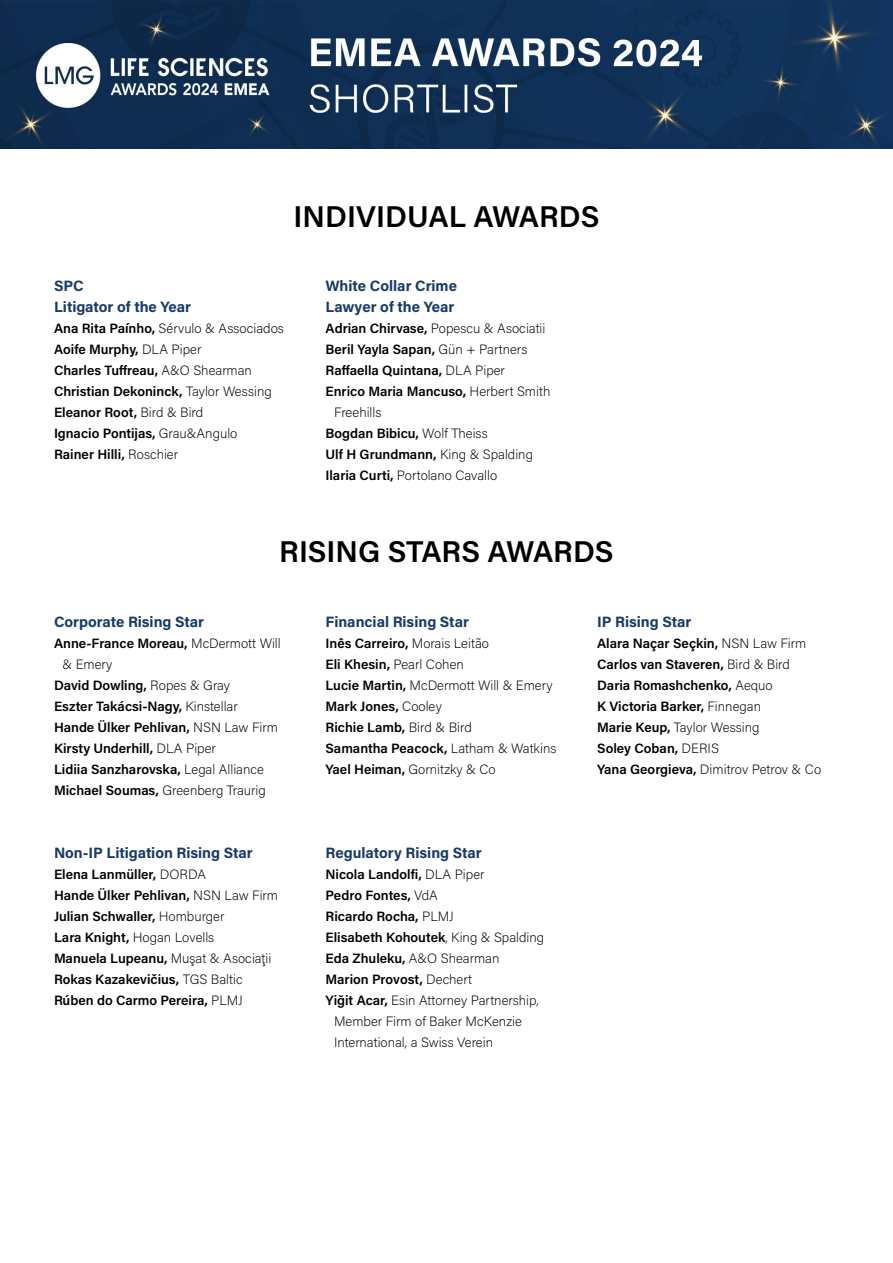
<style>
.page{position:relative;width:893px;height:1263px;background:#fff}
.page>*{position:absolute;margin:0;border:0;box-sizing:border-box;transform-origin:0 0}
.t1{font:600 30px "Acumin Pro";color:#000}
.t2{font:700 15px/21px "Acumin Pro";color:#183a67}
.t3{font:600 13.5px/21px "Acumin Pro";color:#000}
.t4{font:200 13.5px "Acumin Pro";color:#000}
.s1{font-weight:200}
.s2{font-weight:600}
</style>
<div class="page">
<img style="left:0;top:0;width:893px;height:149px">
<h1 class="t1" style="left:293px;top:196px;width:307px">INDIVIDUAL AWARDS</h1>
<p class="t2" style="left:54px;top:274px;width:139px">SPC<br>Litigator of the Year</p>
<p class="t3" style="left:54px;top:317px;width:231px">Ana Rita Paínho, <span class="s1">Sérvulo &amp; Associados<br></span>Aoife Murphy, <span class="s1">DLA Piper<br></span>Charles Tuffreau, <span class="s1">A&amp;O Shearman<br></span>Christian Dekoninck, <span class="s1">Taylor Wessing<br></span>Eleanor Root, <span class="s1">Bird &amp; Bird<br></span>Ignacio Pontijas, <span class="s1">Grau&amp;Angulo<br></span>Rainer Hilli, <span class="s1">Roschier</span></p>
<p class="t2" style="left:326px;top:274px;width:133px">White Collar Crime<br>Lawyer of the Year</p>
<p class="t4" style="left:326px;top:319px;width:221px"><span class="s2">Adrian Chirvase,</span> Popescu &amp; Asociatii</p>
<p class="t3" style="left:326px;top:338px;width:203px">Beril Yayla Sapan, <span class="s1">Gün + Partners</span></p>
<p class="t3" style="left:326px;top:359px;width:181px">Raffaella Quintana, <span class="s1">DLA Piper</span></p>
<p class="t3" style="left:326px;top:380px;width:226px">Enrico Maria Mancuso, <span class="s1">Herbert Smith</span></p>
<p class="t4" style="left:334px;top:403px;width:49px">Freehills</p>
<p class="t3" style="left:326px;top:422px;width:164px">Bogdan Bibicu, <span class="s1">Wolf Theiss</span></p>
<p class="t3" style="left:326px;top:443px;width:209px">Ulf H Grundmann, <span class="s1">King &amp; Spalding</span></p>
<p class="t4" style="left:326px;top:466px;width:173px"><span class="s2">Ilaria Curti,</span> Portolano Cavallo</p>
<h1 class="t1" style="left:279px;top:531px;width:336px">RISING STARS AWARDS</h1>
<p class="t2" style="left:54px;top:610px;width:152px">Corporate Rising Star</p>
<p class="t3" style="left:54px;top:632px;width:228px">Anne-France Moreau, <span class="s1">McDermott Will</span></p>
<p class="t4" style="left:63px;top:655px;width:51px">&amp; Emery</p>
<p class="t3" style="left:54px;top:674px;width:178px">David Dowling, <span class="s1">Ropes &amp; Gray</span></p>
<p class="t3" style="left:54px;top:695px;width:185px">Eszter Takácsi-Nagy, <span class="s1">Kinstellar</span></p>
<p class="t3" style="left:54px;top:716px;width:225px">Hande Ülker Pehlivan, <span class="s1">NSN Law Firm</span></p>
<p class="t3" style="left:54px;top:737px;width:163px">Kirsty Underhill, <span class="s1">DLA Piper</span></p>
<p class="t3" style="left:54px;top:758px;width:211px">Lidiia Sanzharovska, <span class="s1">Legal Alliance</span></p>
<p class="t4" style="left:54px;top:781px;width:213px"><span class="s2">Michael Soumas,</span> Greenberg Traurig</p>
<p class="t2" style="left:54px;top:841px;width:200px">Non-IP Litigation Rising Star</p>
<p class="t3" style="left:54px;top:863px;width:226px">Elena Lanmüller, <span class="s1">DORDA<br></span>Hande Ülker Pehlivan, <span class="s1">NSN Law Firm<br></span>Julian Schwaller, <span class="s1">Homburger<br></span>Lara Knight, <span class="s1">Hogan Lovells<br></span>Manuela Lupeanu, <span class="s1">Muşat &amp; Asociaţii<br></span>Rokas Kazakevičius, <span class="s1">TGS Baltic<br></span>Rúben do Carmo Pereira, <span class="s1">PLMJ</span></p>
<p class="t2" style="left:326px;top:610px;width:145px">Financial Rising Star</p>
<p class="t3" style="left:326px;top:632px;width:232px">Inês Carreiro, <span class="s1">Morais Leitão<br></span>Eli Khesin, <span class="s1">Pearl Cohen<br></span>Lucie Martin, <span class="s1">McDermott Will &amp; Emery<br></span>Mark Jones, <span class="s1">Cooley<br></span>Richie Lamb, <span class="s1">Bird &amp; Bird<br></span>Samantha Peacock, <span class="s1">Latham &amp; Watkins<br></span>Yael Heiman, <span class="s1">Gornitzky &amp; Co</span></p>
<p class="t2" style="left:326px;top:841px;width:158px">Regulatory Rising Star</p>
<p class="t3" style="left:326px;top:863px;width:160px">Nicola Landolfi, <span class="s1">DLA Piper</span></p>
<p class="t3" style="left:326px;top:884px;width:114px">Pedro Fontes, <span class="s1">VdA</span></p>
<p class="t3" style="left:326px;top:905px;width:130px">Ricardo Rocha, <span class="s1">PLMJ</span></p>
<p class="t3" style="left:326px;top:926px;width:220px">Elisabeth Kohoutek<span class="s1">, King &amp; Spalding</span></p>
<p class="t3" style="left:326px;top:947px;width:175px">Eda Zhuleku, <span class="s1">A&amp;O Shearman</span></p>
<p class="t3" style="left:326px;top:968px;width:148px">Marion Provost, <span class="s1">Dechert</span></p>
<p class="t4" style="left:326px;top:991px;width:215px"><span class="s2">Yiğit Acar,</span> Esin Attorney Partnership,</p>
<p class="t4" style="left:334px;top:1012px;width:189px">Member Firm of Baker McKenzie</p>
<p class="t4" style="left:334px;top:1033px;width:161px">International, a Swiss Verein</p>
<p class="t2" style="left:597px;top:610px;width:96px">IP Rising Star</p>
<p class="t3" style="left:597px;top:632px;width:225px">Alara Naçar Seçkin, <span class="s1">NSN Law Firm<br></span>Carlos van Staveren, <span class="s1">Bird &amp; Bird<br></span>Daria Romashchenko, <span class="s1">Aequo<br></span>K Victoria Barker, <span class="s1">Finnegan<br></span>Marie Keup, <span class="s1">Taylor Wessing<br></span>Soley Coban, <span class="s1">DERIS<br></span>Yana Georgieva, <span class="s1">Dimitrov Petrov &amp; Co</span></p>
</div>
